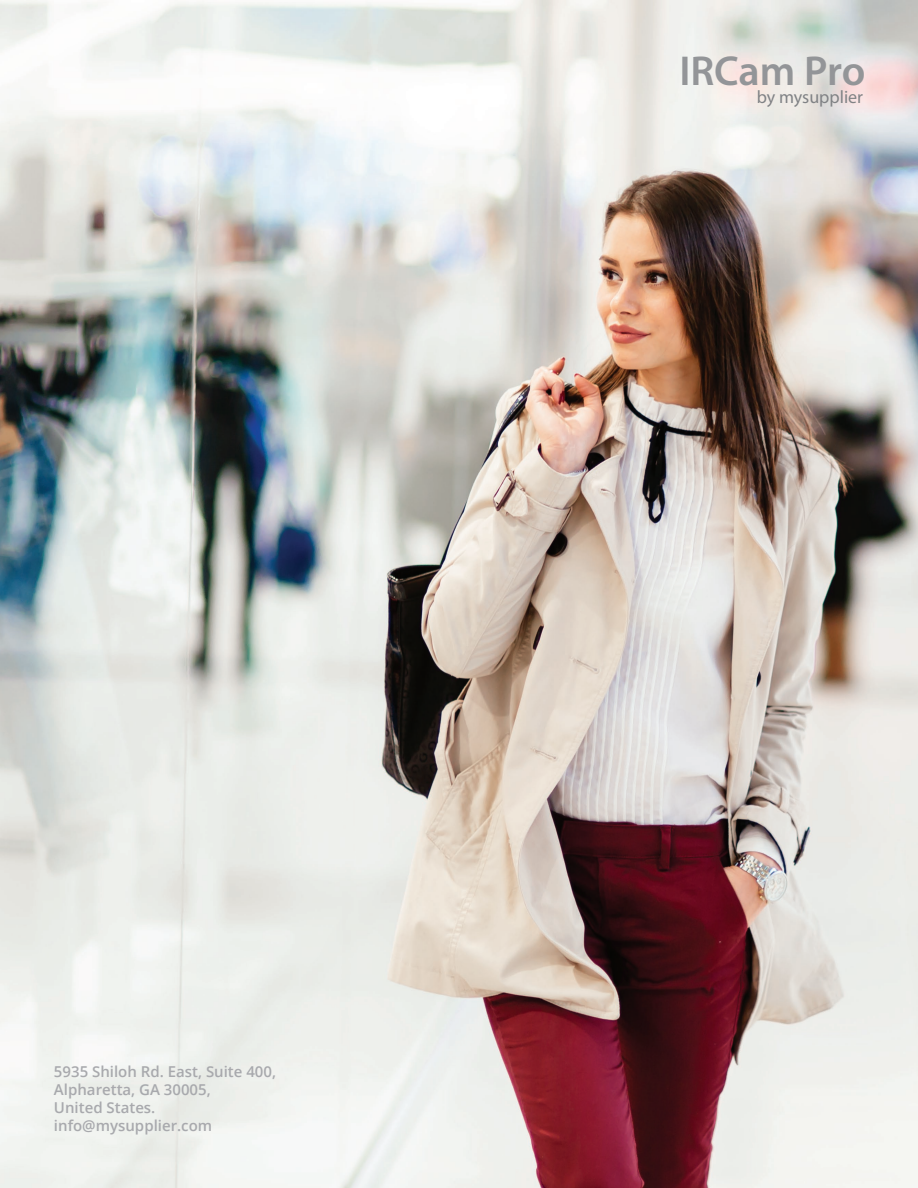
<style>
.page{position:relative;width:918px;height:1188px;background:#fff}
.page>*{position:absolute;margin:0;border:0;box-sizing:border-box;transform-origin:0 0}
.t1{font:600 42px "Myriad Pro";letter-spacing:-.005em;color:#939598}
.t2{font:18px "Myriad Pro";color:#808285}
.t3{font:600 15px/18px "Open Sans";color:#a8a9ad}
</style>
<div class="page">
<img style="left:0;top:0;width:917px;height:1188px">
<hr style="left:917px;top:414px;width:1px;height:774px;background:#ebece8">
<svg style="left:917px;top:0;width:1px;height:543px"></svg>
<p class="t3" style="left:54px;top:1062px;width:224px">5935 Shiloh Rd. East, Suite 400,<br>Alpharetta, GA 30005,<br>United States. info@mysupplier.com</p>
<h1 class="t1" style="left:679px;top:44px;width:188px">IRCam Pro</h1>
<p class="t2" style="left:757px;top:86px;width:108px">by mysupplier</p>
</div>
